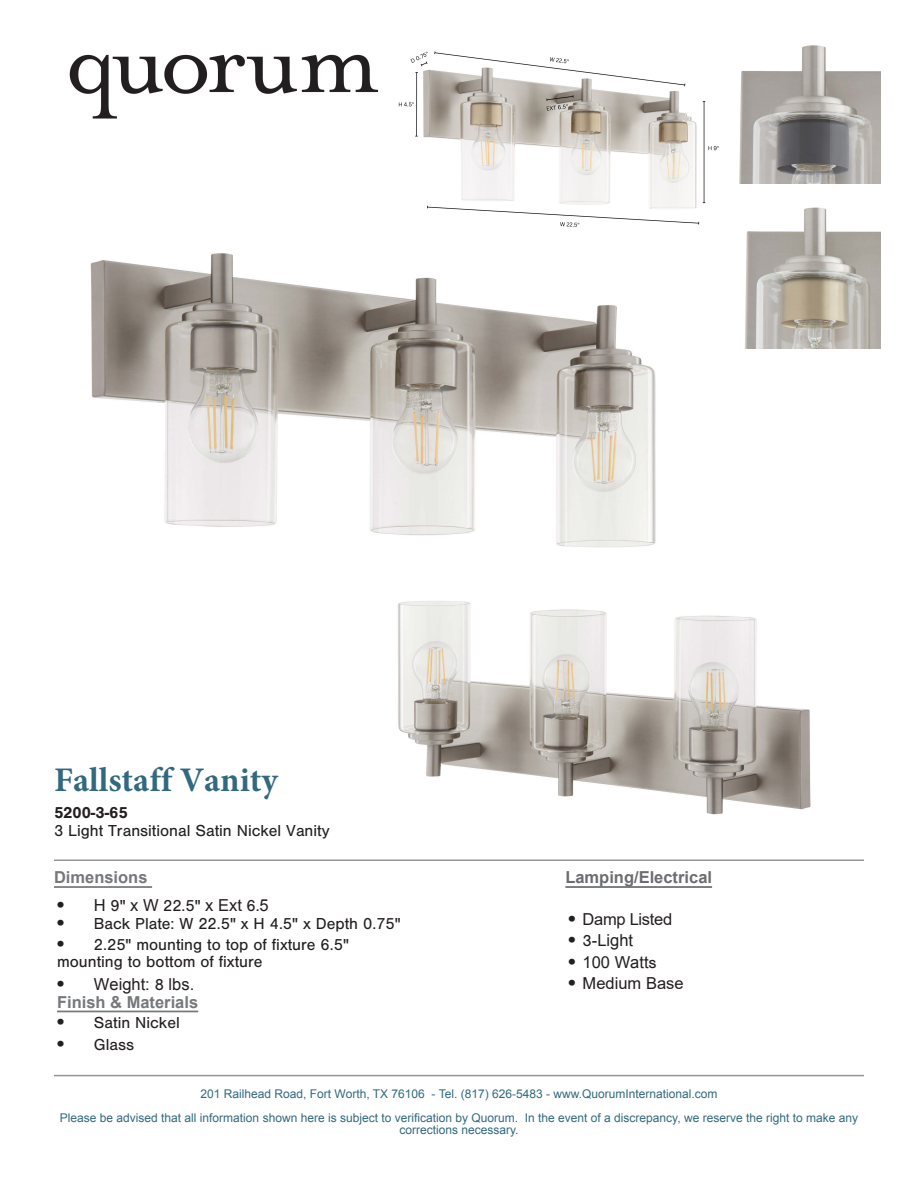
<style>
.page{position:relative;width:918px;height:1188px;background:#fff}
.page>*{position:absolute;margin:0;border:0;box-sizing:border-box;transform-origin:0 0}
.t1{font:700 34.5px "Minion Pro";color:#32697f}
.t2{font:16.5px/18px "Nimbus San";color:#231f20}
.t3{font:700 16.5px/18.5px "Arial";color:#76787b}
.t4{font:16.5px "Arial";color:#231f20}
.t5{font:700 16.5px "Arial";color:#6c6d70}
.t6{font:16.5px "Arial";letter-spacing:-.02em;color:#231f20}
.t7{font:12px/24px "Arial";color:#32697f;text-align:center}
.s1{font-weight:700}
.s2{font-family:"Gotham";font-weight:900;font-size:18px}
.s3{font-family:"Arial"}
.s4{font-family:"Gotham";font-weight:900;font-size:18px;color:#231f20}
.s5{font-weight:400;color:#231f20}
.s6{font-family:"Nimbus San";font-weight:400;color:#231f20}
.s7{font-family:"Nimbus San"}
</style>
<div class="page">
<hr style="left:54px;top:1075px;width:810px;height:1px;background:#939598">
<hr style="left:54px;top:860px;width:810px;height:1px;background:#939598">
<hr style="left:54px;top:886px;width:98px;height:2px;background:#76787b">
<hr style="left:565px;top:886px;width:147px;height:2px;background:#6c6d70">
<img style="left:69px;top:54px;width:310px;height:65px">
<hr style="left:57px;top:1011px;width:141px;height:1px;background:#76787b">
<img style="left:739px;top:45px;width:141px;height:139px">
<img style="left:744px;top:207px;width:136px;height:142px">
<img style="left:90px;top:253px;width:566px;height:295px">
<img style="left:398px;top:601px;width:413px;height:214px">
<img style="left:398px;top:51px;width:321px;height:176px">
<p class="t1" style="left:54px;top:756px;width:225px">Fallstaff Vanity</p>
<p class="t2" style="left:54px;top:804px;width:277px"><span class="s1">5200-3-65<br></span>3 Light Transitional Satin Nickel Vanity</p>
<p class="t3" style="left:54px;top:868px;width:95px">Dimensions</p>
<h2 class="t2" style="left:56px;top:897px;width:214px"><span class="s2">•</span> <span class="s3">H</span> 9" <span class="s3">x W</span> 22.5" <span class="s3">x Ext</span> 6.<span class="s3">5</span></h2>
<h2 class="t2" style="left:56px;top:915px;width:346px"><span class="s2">•</span> Back Plate: W 22.5" x H 4.5" x Depth 0.75"</h2>
<h2 class="t2" style="left:56px;top:935px;width:294px"><span class="s2">•</span> 2.25" mounting to top of fixture 6.5" mounting to bottom of fixture</h2>
<h2 class="t3" style="left:56px;top:975px;width:143px"><span class="s4">•</span> <span class="s5">Weight:</span> <span class="s6">8</span> <span class="s5">lbs.<br></span>Finish &amp; Materials</h2>
<h2 class="t2" style="left:56px;top:1014px;width:125px"><span class="s2">•</span> Satin Nickel</h2>
<h2 class="t2" style="left:56px;top:1036px;width:79px"><span class="s2">•</span> Glass</h2>
<p class="t5" style="left:565px;top:866px;width:148px">Lamping/Electrical</p>
<p class="t6" style="left:568px;top:907px;width:106px"><span class="s2">•</span> Damp Listed</p>
<p class="t4" style="left:568px;top:929px;width:67px"><span class="s2">•</span> <span class="s7">3</span>-Light</p>
<p class="t4" style="left:568px;top:951px;width:91px"><span class="s2">•</span> 100 Watt<span class="s7">s</span></p>
<p class="t4" style="left:568px;top:972px;width:118px"><span class="s2">•</span> Medium Base</p>
<p class="t7" style="left:60px;top:1082px;width:800px">201 Railhead Road, Fort Worth, TX 76106 - Tel. (817) 626-5483 - www.QuorumInternational.com<br>Please be advised that all information shown here is subject to verification by Quorum. In the event of a discrepancy, we reserve the right to make any</p>
<p class="t7" style="left:399px;top:1118px;width:121px">corrections necessary.</p>
</div>
